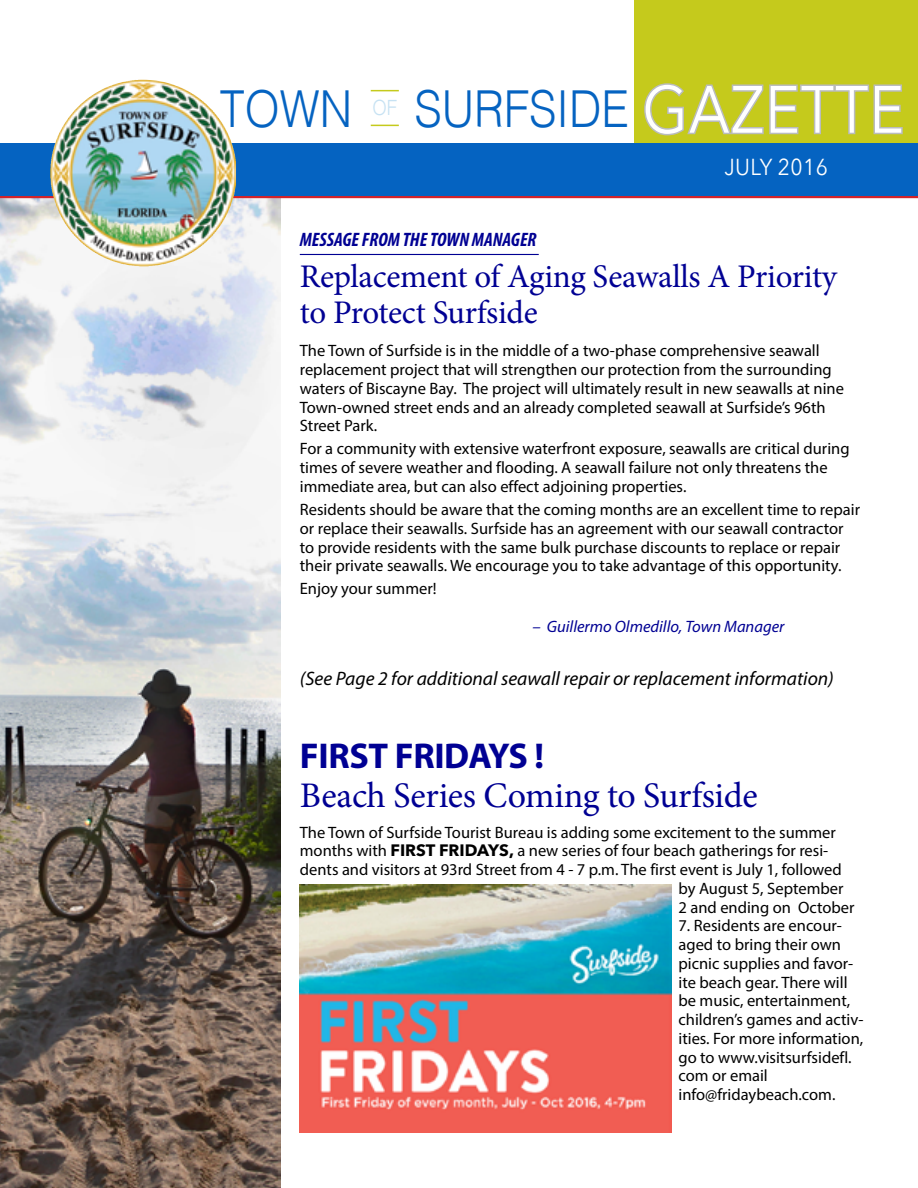
<style>
.page{position:relative;width:918px;height:1188px;background:#fff}
.page>*{position:absolute;margin:0;border:0;box-sizing:border-box;transform-origin:0 0}
.t1{font:300 51px "Helvetica";color:#0563c1;scale:.88 1}
.t2{font:36px "Minion Pro";letter-spacing:-.01em;color:#000093}
.t3{font:700 36px "Myriad Pro";letter-spacing:-.01em;color:#000093}
.t4{font:33px/36px "Minion Pro";letter-spacing:-.01em;color:#000093}
.t5{font:23.1px "Avenir Next";letter-spacing:.02em;color:#fff;scale:.91 1}
.t6{font:300 21px "Helvetica";color:#c7e2f3;scale:.88 1}
.t7{font:italic 19.5px "Myriad Pro";color:#000}
.t8{font:italic 700 condensed 19.5px "Myriad Pro";color:#000093}
.t9{font:16.5px/18.8px "Myriad Pro";color:#000}
.t10{font:italic 16.5px "Myriad Pro";color:#000093}
.s1{font-family:"Avenir Next";font-weight:400;font-size:66px;color:#fff}
.s2{font-family:"Avenir Next";font-weight:700}
</style>
<div class="page">
<img style="left:0;top:198px;width:281px;height:990px">
<div style="left:634px;top:0;width:284px;height:144px;background:#c5ca1c"></div>
<hr style="left:0;top:195px;width:918px;height:3px;background:#d2232a">
<svg style="left:644px;top:83px;width:259px;height:53px"></svg>
<svg style="left:371px;top:125px;width:28px;height:1px"></svg>
<svg style="left:371px;top:90px;width:28px;height:1px"></svg>
<hr style="left:300px;top:254px;width:239px;height:1px;background:#000093">
<div style="left:0;top:143px;width:918px;height:52px;background:#0563c1"></div>
<img style="left:50px;top:80px;width:88px;height:184px">
<img style="left:300px;top:885px;width:372px;height:248px">
<h1 class="t1" style="left:220px;top:65px;width:779px">TOWN SURFSIDE <span class="s1">GAZETTE</span></h1>
<p class="t6" style="left:372px;top:90px;width:30px">OF</p>
<p class="t8" style="left:300px;top:228px;width:238px">MESSAGE FROM THE TOWN MANAGER</p>
<h3 class="t5" style="left:724px;top:147px;width:115px">JULY 2016</h3>
<h3 class="t4" style="left:300px;top:258px;width:539px">Replacement of Aging Seawalls A Priority to Protect Surfside</h3>
<p class="t9" style="left:300px;top:341px;width:546px">The Town of Surfside is in the middle of a two-phase comprehensive seawall replacement project that will strengthen our protection from the surrounding waters of Biscayne Bay. The project will ultimately result in new seawalls at nine Town-owned street ends and an already completed seawall at Surfside’s 96th Street Park.</p>
<p class="t9" style="left:300px;top:439px;width:551px">For a community with extensive waterfront exposure, seawalls are critical during times of severe weather and flooding. A seawall failure not only threatens the immediate area, but can also effect adjoining properties.</p>
<p class="t9" style="left:300px;top:500px;width:562px">Residents should be aware that the coming months are an excellent time to repair or replace their seawalls. Surfside has an agreement with our seawall contractor to provide residents with the same bulk purchase discounts to replace or repair their private seawalls. We encourage you to take advantage of this opportunity.</p>
<p class="t9" style="left:300px;top:579px;width:138px">Enjoy your summer!</p>
<p class="t10" style="left:533px;top:617px;width:253px">– Guillermo Olmedillo, Town Manager</p>
<p class="t7" style="left:300px;top:666px;width:535px">(See Page 2 for additional seawall repair or replacement information)</p>
<h2 class="t3" style="left:300px;top:733px;width:246px">FIRST FRIDAYS !</h2>
<h2 class="t2" style="left:300px;top:772px;width:459px">Beach Series Coming to Surfside</h2>
<p class="t9" style="left:300px;top:822px;width:538px">The Town of Surfside Tourist Bureau is adding some excitement to the summer</p>
<p class="t9" style="left:300px;top:841px;width:530px">months with <span class="s2">FIRST FRIDAYS,</span> a new series of four beach gatherings for resi-</p>
<p class="t9" style="left:300px;top:860px;width:543px">dents and visitors at 93rd Street from 4 - 7 p.m. The first event is July 1, followed</p>
<p class="t9" style="left:679px;top:879px;width:167px">by August 5, September</p>
<p class="t9" style="left:679px;top:897px;width:178px">2 and ending on October</p>
<p class="t9" style="left:679px;top:916px;width:186px">7. Residents are encour&shy;aged to bring their own picnic supplies and favor&shy;ite beach gear. There will be music, entertainment, children’s games and activ&shy;ities. For more information, go to www.visitsurfsidefl. com or email info@fridaybeach.com.</p>
</div>
